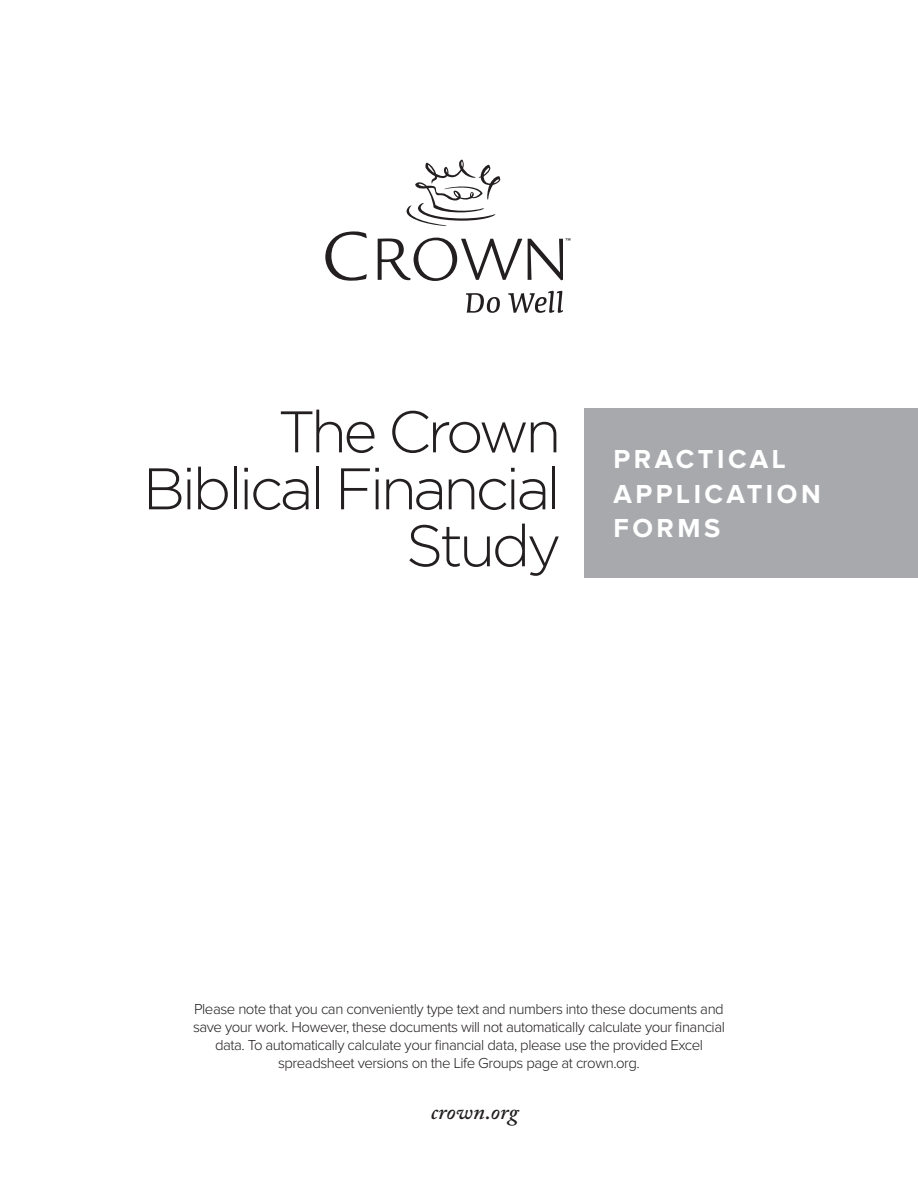
<style>
.page{position:relative;width:918px;height:1188px;background:#fff}
.page>*{position:absolute;margin:0;border:0;box-sizing:border-box;transform-origin:0 0}
.t1{font:300 58.5px/57px "Gotham";letter-spacing:-.06em;color:#231f20;text-align:right}
.t2{font:700 27px/34.5px "Proxima Nova";letter-spacing:.13em;color:#fff}
.t3{font:italic 600 22.5px "Adobe Caslon Pro";letter-spacing:.005em;color:#231f20}
.t4{font:300 15px/18px "Proxima Nova";letter-spacing:-.03em;color:#231f20;text-align:center}
.t5{font:6.6px "Helvetica";color:#231f20}
</style>
<div class="page">
<div style="left:584px;top:408px;width:334px;height:170px;background:#a8a9ad"></div>
<svg style="left:325px;top:231px;width:42px;height:50px"></svg>
<svg style="left:378px;top:238px;width:144px;height:43px"></svg>
<svg style="left:528px;top:239px;width:35px;height:41px"></svg>
<svg style="left:466px;top:293px;width:34px;height:20px"></svg>
<svg style="left:508px;top:291px;width:55px;height:22px"></svg>
<svg style="left:406px;top:160px;width:94px;height:66px"></svg>
<p class="t5" style="left:565px;top:236px;width:8px">™</p>
<p class="t1" style="left:278px;top:402px;width:285px">The Crown</p>
<p class="t1" style="left:143px;top:459px;width:420px">Biblical Financial<br>Study</p>
<p class="t2" style="left:614px;top:443px;width:209px">PRACTICAL<br>APPLICATION<br>FORMS</p>
<p class="t4" style="left:193px;top:1001px;width:533px">Please note that you can conveniently type text and numbers into these documents and save your work. However, these documents will not automatically calculate your financial data. To automatically calculate your financial data, please use the provided Excel spreadsheet versions on the Life Groups page at crown.org.</p>
<p class="t3" style="left:431px;top:1098px;width:89px">crown.org</p>
</div>
